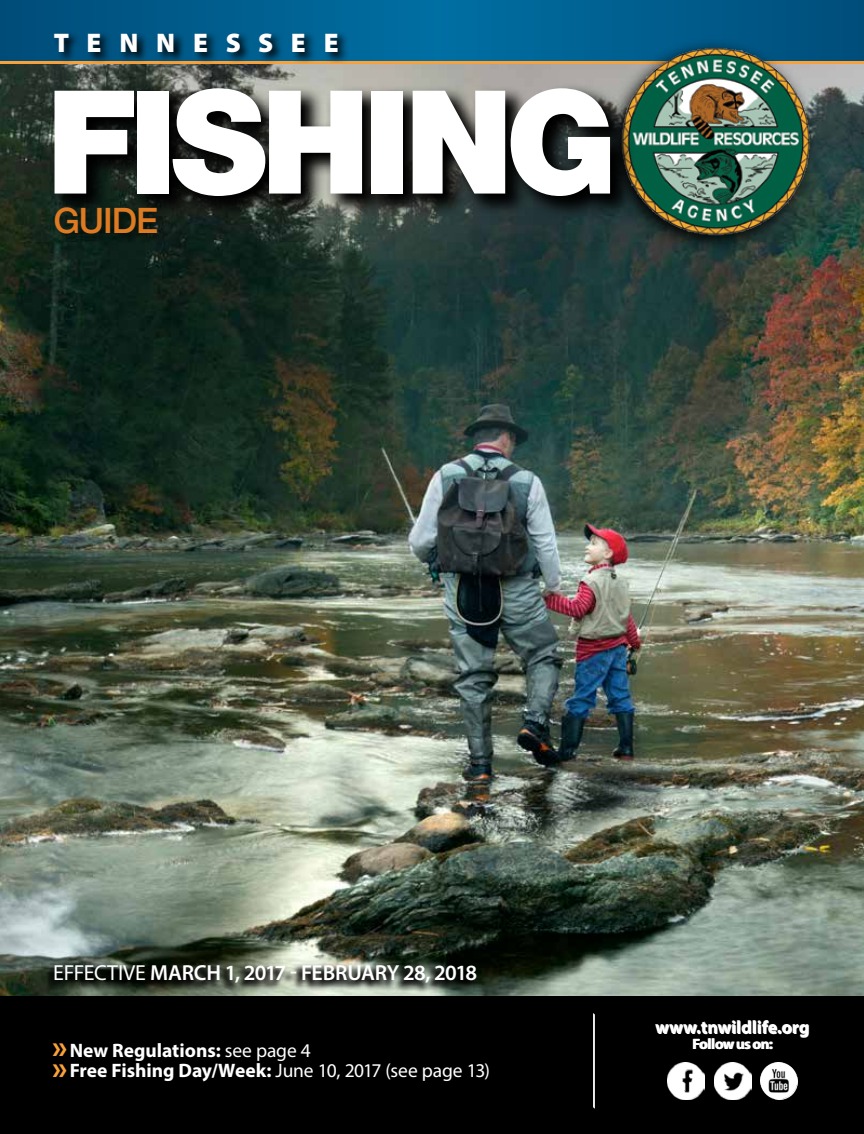
<style>
.page{position:relative;width:864px;height:1134px;background:#fff}
.page>*{position:absolute;margin:0;border:0;box-sizing:border-box;transform-origin:0 0}
.t1{font:900 144px "Helvetica 95";letter-spacing:-.05em;color:#fff}
.t2{font:500 34.95px "Helvetica Neue";letter-spacing:-.03em;color:#dd7a22}
.t3{font:900 27px "Myriad Pro";letter-spacing:.655em;color:#fff}
.t4{font:600 21.75px "Myriad Pro";letter-spacing:-.025em;color:#fff}
.t5{font:700 19.5px/20.4px "Myriad Pro";color:#fff}
.t6{font:700 18px "Myriad Pro";color:#fff}
.t7{font:700 15px "Myriad Pro";letter-spacing:-.04em;color:#fff}
.s1{font-weight:400}
.s2{font-size:33px;color:#f9a13a}
</style>
<div class="page">
<img style="left:0;top:64px;width:864px;height:933px">
<div style="left:0;top:997px;width:864px;height:137px;background:#000"></div>
<svg style="left:0;top:0;width:864px;height:64px;background:#06608c"></svg>
<svg style="left:53px;top:32px;width:296px;height:32px;background:#17526b"></svg>
<svg style="left:604px;top:38px;width:217px;height:217px;background:#2c4d52"></svg>
<img style="left:617px;top:42px;width:197px;height:197px">
<svg style="left:49px;top:83px;width:586px;height:137px;background:#252825"></svg>
<div style="left:52px;top:204px;width:117px;height:42px;background:#000;opacity:.75"></div>
<img style="left:679px;top:1073px;width:26px;height:27px">
<img style="left:725px;top:1072px;width:26px;height:28px">
<img style="left:774px;top:1075px;width:24px;height:25px">
<svg style="left:43px;top:963px;width:435px;height:32px;background:#4e564a"></svg>
<hr style="left:594px;top:1014px;width:1px;height:94px;background:#fff">
<hr style="left:593px;top:1013px;width:1px;height:95px;background:#fff">
<img style="left:668px;top:1063px;width:36px;height:36px">
<img style="left:714px;top:1063px;width:36px;height:36px">
<img style="left:761px;top:1063px;width:36px;height:36px">
<h3 class="t3" style="left:54px;top:27px;width:286px">TENNESSEE</h3>
<h1 class="t1" style="left:46px;top:56px;width:573px">FISHING</h1>
<h2 class="t2" style="left:53px;top:192px;width:106px">GUIDE</h2>
<p class="t4" style="left:53px;top:959px;width:425px"><span class="s1">EFFECTIVE</span> MARCH 1, 2017 - FEBRUARY 28, 2018</p>
<p class="t5" style="left:52px;top:1039px;width:439px"><span class="s2">»</span>New Regulations: <span class="s1">see page 4<br></span><span class="s2">»</span>Free Fishing Day/Week: <span class="s1">June 10, 2017 (see page 13)</span></p>
<p class="t6" style="left:655px;top:1015px;width:155px">www.tnwildlife.org</p>
<p class="t7" style="left:692px;top:1034px;width:82px">Follow us on:</p>
</div>
